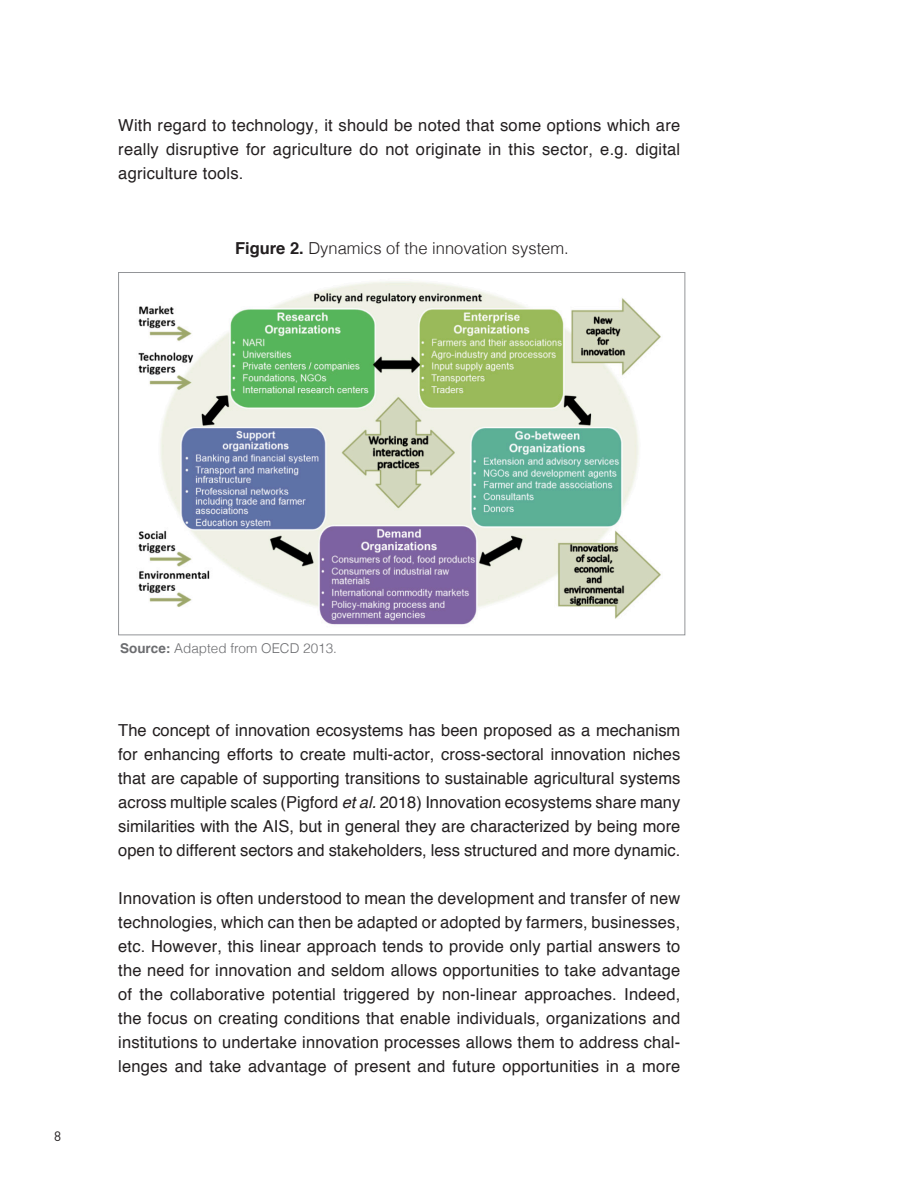
<style>
.page{position:relative;width:918px;height:1188px;background:#fff}
.page>*{position:absolute;margin:0;border:0;box-sizing:border-box;transform-origin:0 0}
.t1{font:16.5px/24px "Helvetica";letter-spacing:.01em;color:#231f20;text-align:justify}
.Heading_1{font:300 16.5px "Helvetica";color:#231f20}
.Heading_1-2{font:300 13.5px "Helvetica";color:#6c6d70}
.t2{font:13.5px "DINOT";color:#231f20}
.s1{font-weight:700}
.s2{font-style:italic}
</style>
<div class="page">
<img style="left:138px;top:281px;width:523px;height:344px">
<p class="t1" style="left:118px;top:114px;width:564px">With regard to technology, it should be noted that some options which are really disruptive for agriculture do not originate in this sector, e.g. digital agriculture tools.</p>
<p class="Heading_1" style="left:235px;top:235px;width:335px"><span class="s1">Figure 2.</span> Dynamics of the innovation system.</p>
<p class="t2" style="left:54px;top:1127px;width:9px">8</p>
<p class="Heading_1-2" style="left:120px;top:637px;width:218px"><span class="s1">Source:</span> Adapted from OECD 2013.</p>
<p class="t1" style="left:118px;top:718px;width:564px">The concept of innovation ecosystems has been proposed as a mechanism for enhancing efforts to create multi-actor, cross-sectoral innovation niches that are capable of supporting transitions to sustainable agricultural systems across multiple scales (Pigford <span class="s2">et al.</span> 2018) Innovation ecosystems share many similarities with the AIS, but in general they are characterized by being more open to different sectors and stakeholders, less structured and more dynamic.</p>
<p class="t1" style="left:118px;top:886px;width:564px">Innovation is often understood to mean the development and transfer of new technologies, which can then be adapted or adopted by farmers, businesses, etc. However, this linear approach tends to provide only partial answers to the need for innovation and seldom allows opportunities to take advantage of the collaborative potential triggered by non-linear approaches. Indeed, the focus on creating conditions that enable individuals, organizations and institutions to undertake innovation processes allows them to address chal&shy;lenges and take advantage of present and future opportunities in a more</p>
</div>
